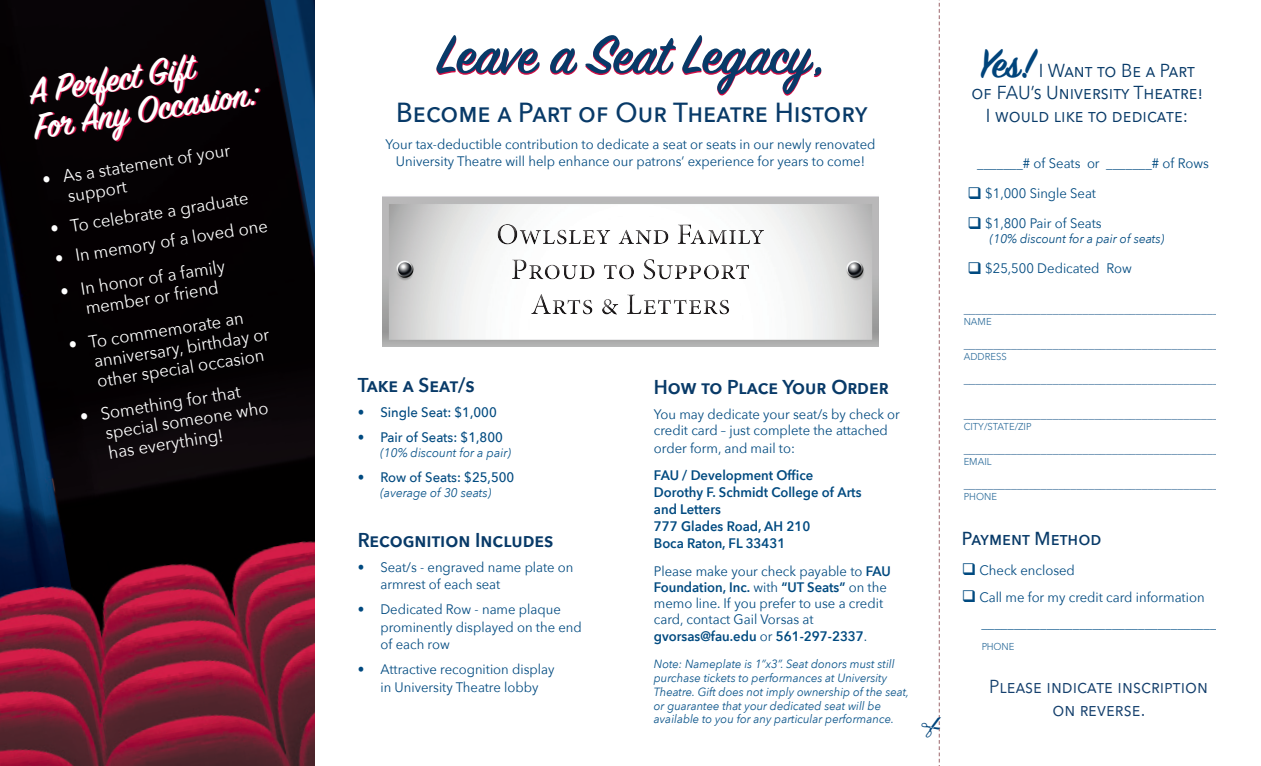
<style>
.page{position:relative;width:1261px;height:766px;background:#fff}
.page>*{position:absolute;margin:0;border:0;box-sizing:border-box;transform-origin:0 0}
.t1{font:600 60px "Sign Painter House Script";color:#083a68}
.t2{font:600 45px "Sign Painter House Script";color:#00447b}
.t3{font:600 40px "Sign Painter House Script";color:#fff}
.t4{font:500 27.5px "Avenir Next";color:#083a68;scale:.95 1}
.t5{font:600 20px "Avenir Next";color:#083a68;scale:.95 1}
.t6{font:18.75px/22.5px "Avenir Next";color:#083a68;scale:.95 1}
.t7{font:18.75px/22.5px "Avenir Next";color:#15406d;text-align:center;scale:.95 1}
.t8{font:500 18.75px "Avenir Next";color:#083a68;scale:.95 1}
.t9{font:17.5px/20px "Avenir Next";color:#fff;scale:.95 1}
.t10{font:13.75px/17.5px "Avenir Next";color:#004a80;scale:.95 1}
.t11{font:600 13.75px "Avenir Next";color:#004a80;scale:.95 1}
.t12{font:500 13.75px "Avenir Next";color:#004a80;scale:.95 1}
.t13{font:12.5px "Avenir Next";color:#00447b;scale:.95 1}
.t14{font:italic 12.5px "Avenir Next";color:#0a548a;scale:.95 1}
.t15{font:italic 12.5px "Avenir Next";color:#004a80;scale:.95 1}
.t16{font:italic 11.88px/13.8px "Avenir Next";color:#0a548a;scale:.95 1}
.t17{font:10px "Avenir Next";color:#0a548a;scale:.95 1}
.s1{font-weight:600}
</style>
<div class="page">
<img style="left:0;top:0;width:314px;height:766px">
<img style="left:383px;top:196px;width:495px;height:150px">
<div style="left:488px;top:215px;width:283px;height:105px;background:#fff"></div>
<div style="left:491px;top:219px;width:282px;height:105px;background:#231f20;opacity:.75"></div>
<svg style="left:938px;top:0;width:2px;height:766px"></svg>
<p class="t3" style="left:25px;top:68px;width:168px;rotate:-9deg">A Per fect Gift</p>
<p class="t3" style="left:31px;top:103px;width:228px;rotate:-9deg">For Any Occasion :</p>
<p class="t9" style="left:41px;top:169px;width:201px;rotate:-9deg">• As a statement of your</p>
<p class="t9" style="left:66px;top:185px;width:64px;rotate:-9deg">support</p>
<p class="t9" style="left:49px;top:218px;width:212px;rotate:-9deg">• To celebrate a graduate</p>
<p class="t9" style="left:53px;top:248px;width:228px;rotate:-9deg">• In memory of a loved one</p>
<p class="t9" style="left:59px;top:281px;width:177px;rotate:-9deg">• In honor of a family</p>
<p class="t9" style="left:84px;top:298px;width:143px;rotate:-9deg">member or friend</p>
<p class="t9" style="left:67px;top:334px;width:188px;rotate:-9deg">• To commemorate an</p>
<p class="t9" style="left:93px;top:351px;width:188px;rotate:-9deg">anniversary, birthday or other special occasion</p>
<p class="t9" style="left:79px;top:406px;width:172px;rotate:-9deg">• Something for that</p>
<p class="t9" style="left:104px;top:422px;width:175px;rotate:-9deg">special someone who has everything!</p>
<p class="t1" style="left:437px;top:18px;width:390px">Leave a Seat Legacy,</p>
<p class="t4" style="left:396px;top:89px;width:498px">Become a Part of Our Theatre History</p>
<p class="t10" style="left:385px;top:135px;width:517px;text-align:center">Your tax-deductible contribution to dedicate a seat or seats in our newly renovated<br>University Theatre will help enhance our patrons’ experience for years to come!</p>
<p class="t5" style="left:358px;top:368px;width:125px">Take a Seat/s</p>
<p class="t12" style="left:358px;top:400px;width:148px">• Single Seat: $1,000</p>
<p class="t12" style="left:358px;top:425px;width:154px">• Pair of Seats: $1,800</p>
<p class="t14" style="left:380px;top:442px;width:139px">(10% discount for a pair)</p>
<p class="t12" style="left:358px;top:465px;width:166px">• Row of Seats: $25,500</p>
<p class="t14" style="left:380px;top:482px;width:118px">(average of 30 seats)</p>
<p class="t5" style="left:358px;top:523px;width:207px">Recognition Includes</p>
<p class="t10" style="left:380px;top:558px;width:205px;text-indent:-22px">• Seat/s - engraved name plate on armrest of each seat</p>
<p class="t10" style="left:380px;top:600px;width:213px;text-indent:-22px">• Dedicated Row - name plaque prominently displayed on the end of each row</p>
<p class="t10" style="left:358px;top:660px;width:208px;text-align:center">• Attractive recognition display in University Theatre lobby</p>
<p class="t5" style="left:654px;top:369px;width:249px">How to Place Your Order</p>
<p class="t10" style="left:654px;top:404px;width:260px">You may dedicate your seat/s by check or</p>
<p class="t10" style="left:654px;top:421px;width:248px">credit card – just complete the attached</p>
<p class="t10" style="left:654px;top:438px;width:150px">order form, and mail to:</p>
<p class="t11" style="left:654px;top:463px;width:169px">FAU / Development Office</p>
<p class="t11" style="left:654px;top:480px;width:220px">Dorothy F. Schmidt College of Arts</p>
<p class="t11" style="left:654px;top:497px;width:72px">and Letters</p>
<p class="t11" style="left:654px;top:514px;width:166px">777 Glades Road, AH 210</p>
<p class="t11" style="left:654px;top:531px;width:140px">Boca Raton, FL 33431</p>
<p class="t10" style="left:654px;top:562px;width:251px;line-height:16.2px">Please make your check payable to <span class="s1">FAU Foundation, Inc.</span> with <span class="s1">“UT Seats”</span> on the memo line. If you prefer to use a credit card, contact Gail Vorsas at <span class="s1">gvorsas@fau.edu</span> or <span class="s1">561-297-2337</span>.</p>
<p class="t16" style="left:654px;top:656px;width:270px">Note: Nameplate is 1”x3”. Seat donors must still purchase tickets to performances at University Theatre. Gift does not imply ownership of the seat, or guarantee that your dedicated seat will be available to you for any particular performance.</p>
<p class="t2" style="left:979px;top:36px;width:57px">Yes!</p>
<p class="t6" style="left:971px;top:58px;width:245px;text-indent:67px">I Want to Be a Part of FAU’s University Theatre!</p>
<p class="t6" style="left:986px;top:103px;width:214px">I would like to dedicate:</p>
<p class="t10" style="left:977px;top:154px;width:246px">_______# of Seats or _______# of Rows</p>
<p class="t10" style="left:967px;top:184px;width:137px">❑ $1,000 Single Seat</p>
<p class="t10" style="left:967px;top:214px;width:143px">❑ $1,800 Pair of Seats</p>
<p class="t15" style="left:990px;top:228px;width:185px">(10% discount for a pair of seats)</p>
<p class="t10" style="left:967px;top:259px;width:175px">❑ $25,500 Dedicated Row</p>
<p class="t13" style="left:963px;top:298px;width:270px">___________________________________________</p>
<p class="t13" style="left:963px;top:333px;width:270px">___________________________________________</p>
<p class="t13" style="left:963px;top:368px;width:270px">___________________________________________</p>
<p class="t13" style="left:963px;top:403px;width:270px">___________________________________________</p>
<p class="t13" style="left:963px;top:438px;width:270px">___________________________________________</p>
<p class="t13" style="left:963px;top:473px;width:270px">___________________________________________</p>
<p class="t17" style="left:963px;top:313px;width:31px">NAME</p>
<p class="t17" style="left:963px;top:348px;width:47px">ADDRESS</p>
<p class="t17" style="left:963px;top:418px;width:73px">CITY/STATE/ZIP</p>
<p class="t17" style="left:963px;top:453px;width:31px">EMAIL</p>
<p class="t17" style="left:963px;top:488px;width:37px">PHONE</p>
<p class="t8" style="left:962px;top:522px;width:149px">Payment Method</p>
<p class="t10" style="left:962px;top:561px;width:121px">❑ Check enclosed</p>
<p class="t10" style="left:962px;top:588px;width:257px">❑ Call me for my credit card information</p>
<p class="t17" style="left:981px;top:638px;width:37px">PHONE</p>
<p class="t7" style="left:989px;top:675px;width:232px">Please indicate inscription on reverse.</p>
</div>
